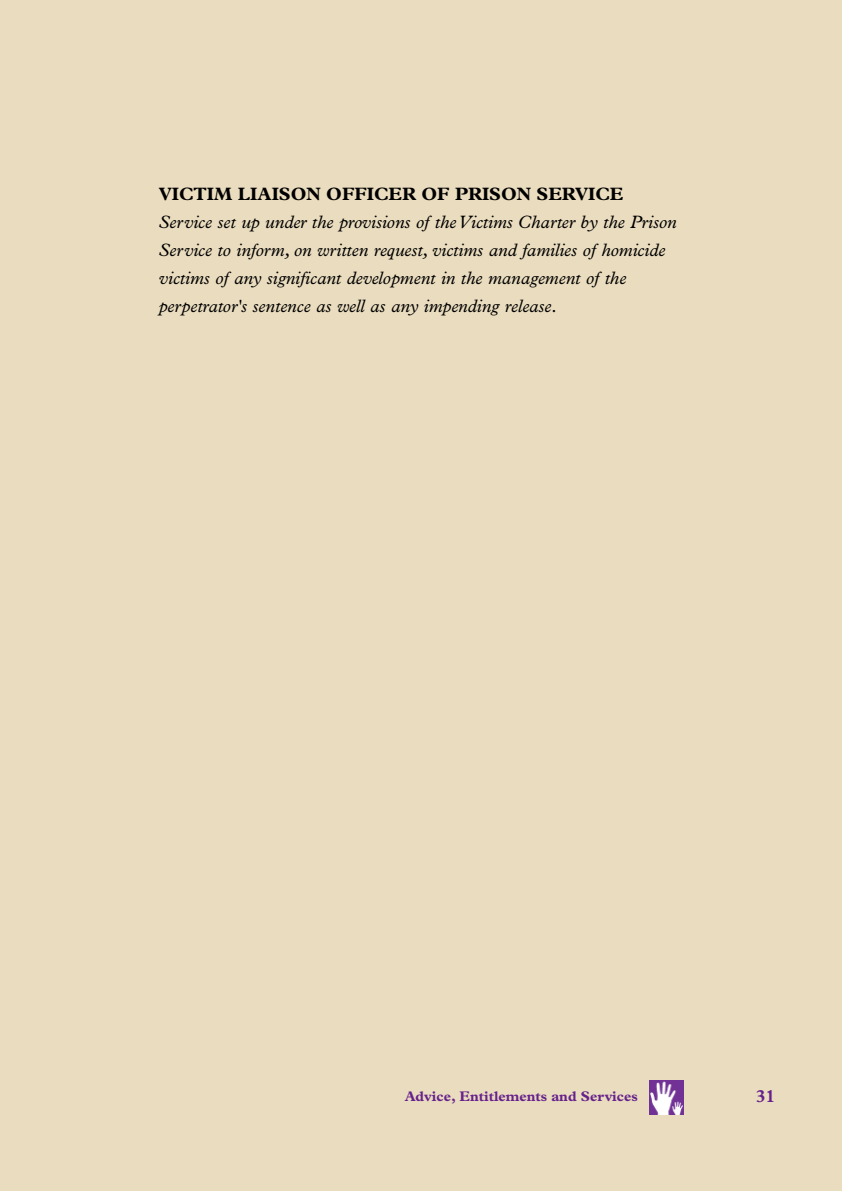
<style>
.page{position:relative;width:842px;height:1191px;background:#eadcbe}
.page>*{position:absolute;margin:0;border:0;box-sizing:border-box;transform-origin:0 0}
.t1{font:italic 18px/28px "Plantin";color:#000}
.t2{font:700 18px "Plantin";color:#000}
.t3{font:700 18px "Plantin";color:#66218c}
.t4{font:700 14px "Plantin";color:#66218c}
</style>
<div class="page">
<img style="left:649px;top:1080px;width:34px;height:34px">
<p class="t2" style="left:159px;top:187px;width:466px">VICTIM LIAISON OFFICER OF PRISON SERVICE</p>
<p class="t1" style="left:159px;top:209px;width:519px">Service set up under the provisions of the Victims Charter by the Prison Service to inform, on written request, victims and families of homicide victims of any significant development in the management of the perpetrator's sentence as well as any impending release.</p>
<p class="t4" style="left:405px;top:1091px;width:235px">Advice, Entitlements and Services</p>
<p class="t3" style="left:756px;top:1089px;width:20px">31</p>
</div>
